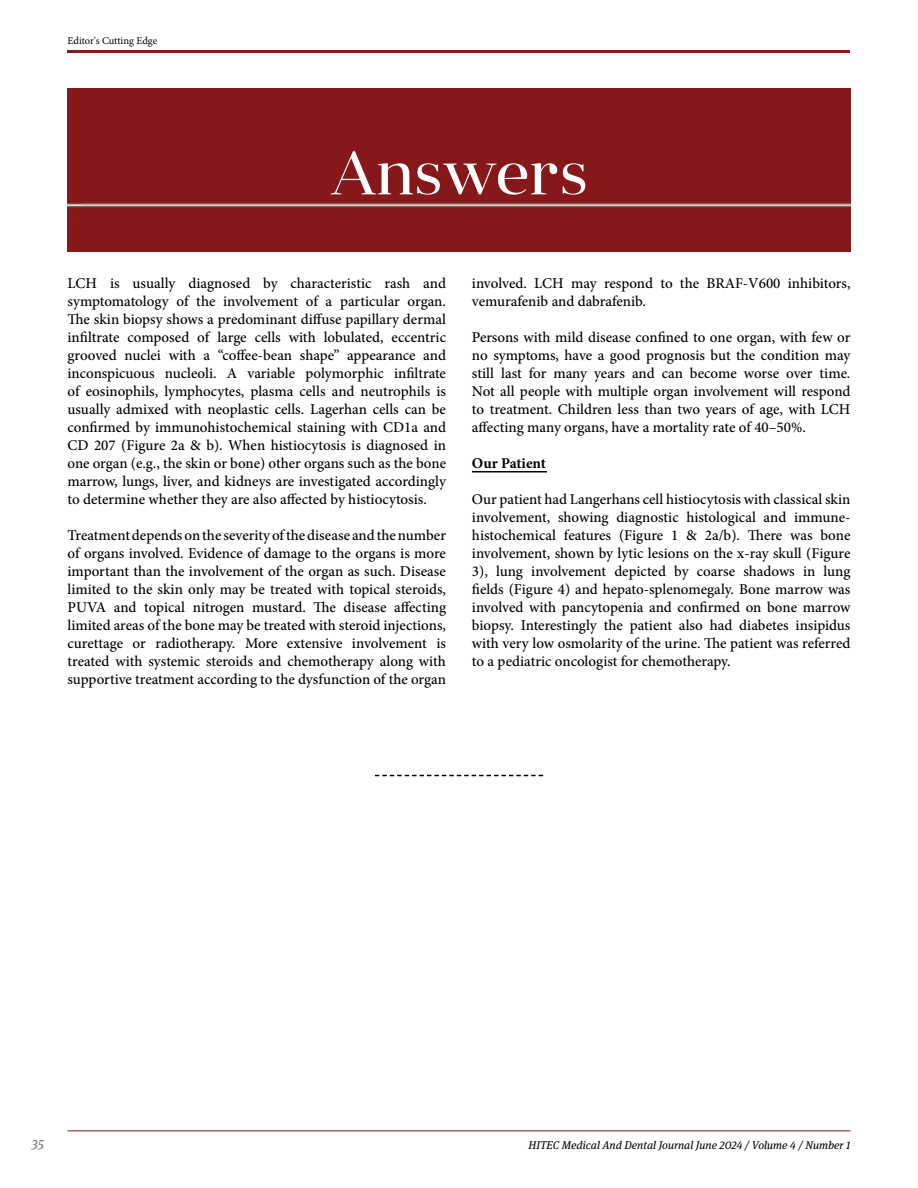
<style>
.page{position:relative;width:918px;height:1188px;background:#fff}
.page>*{position:absolute;margin:0;border:0;box-sizing:border-box;transform-origin:0 0}
.t1{font:61.5px "Anglecia Pro Display";color:#fff}
.t2{font:500 15px/18px "Minion Pro";color:#000;text-align:justify}
.t3{font:700 15px "Minion Pro";letter-spacing:-.005em;color:#000}
.t4{font:italic 13.5px "Meta Serif Lf";color:#6d6e71}
.t5{font:italic 11.25px "Meta Serif Lf";color:#000}
.t6{font:10.5px "Minion Pro";letter-spacing:-.005em;color:#000}
</style>
<div class="page">
<hr style="left:68px;top:1130px;width:782px;height:1px;background:#87181b">
<hr style="left:68px;top:50px;width:782px;height:2px;background:#87181b">
<hr style="left:472px;top:471px;width:75px;height:1px;background:#000">
<div style="left:68px;top:88px;width:782px;height:164px;background:#87181a"></div>
<svg style="left:375px;top:775px;width:168px;height:1px"></svg>
<p class="t6" style="left:68px;top:33px;width:91px">Editor's Cutting Edge</p>
<h1 class="t1" style="left:330px;top:138px;width:259px">Answers</h1>
<p class="t2" style="left:68px;top:274px;width:380px">LCH is usually diagnosed by characteristic rash and symptomatology of the involvement of a particular organ.<br>The skin biopsy shows a predominant diffuse papillary dermal infiltrate composed of large cells with lobulated, eccentric grooved nuclei with a “coffee-bean shape” appearance and inconspicuous nucleoli. A variable polymorphic infiltrate of eosinophils, lymphocytes, plasma cells and neutrophils is usually admixed with neoplastic cells. Lagerhan cells can be confirmed by immunohistochemical staining with CD1a and CD 207 (Figure 2a &amp; b). When histiocytosis is diagnosed in one organ (e.g., the skin or bone) other organs such as the bone marrow, lungs, liver, and kidneys are investigated accordingly to determine whether they are also affected by histiocytosis.</p>
<p class="t2" style="left:68px;top:526px;width:380px">Treatment depends on the severity of the disease and the number of organs involved. Evidence of damage to the organs is more important than the involvement of the organ as such. Disease limited to the skin only may be treated with topical steroids, PUVA and topical nitrogen mustard. The disease affecting limited areas of the bone may be treated with steroid injections, curettage or radiotherapy. More extensive involvement is treated with systemic steroids and chemotherapy along with supportive treatment according to the dysfunction of the organ</p>
<p class="t2" style="left:472px;top:274px;width:380px">involved. LCH may respond to the BRAF-V600 inhibitors, vemurafenib and dabrafenib.</p>
<p class="t2" style="left:472px;top:328px;width:380px">Persons with mild disease confined to one organ, with few or no symptoms, have a good prognosis but the condition may still last for many years and can become worse over time.<br>Not all people with multiple organ involvement will respond to treatment. Children less than two years of age, with LCH affecting many organs, have a mortality rate of 40–50%.</p>
<p class="t3" style="left:472px;top:453px;width:76px">Our Patient</p>
<p class="t2" style="left:472px;top:490px;width:380px">Our patient had Langerhans cell histiocytosis with classical skin involvement, showing diagnostic histological and immune&shy;histochemical features (Figure 1 &amp; 2a/b). There was bone involvement, shown by lytic lesions on the x-ray skull (Figure 3), lung involvement depicted by coarse shadows in lung fields (Figure 4) and hepato-splenomegaly. Bone marrow was involved with pancytopenia and confirmed on bone marrow biopsy. Interestingly the patient also had diabetes insipidus with very low osmolarity of the urine. The patient was referred to a pediatric oncologist for chemotherapy.</p>
<p class="t4" style="left:31px;top:1133px;width:14px">35</p>
<p class="t5" style="left:529px;top:1136px;width:323px">HITEC Medical And Dental Journal June 2024 / Volume 4 / Number 1</p>
</div>
